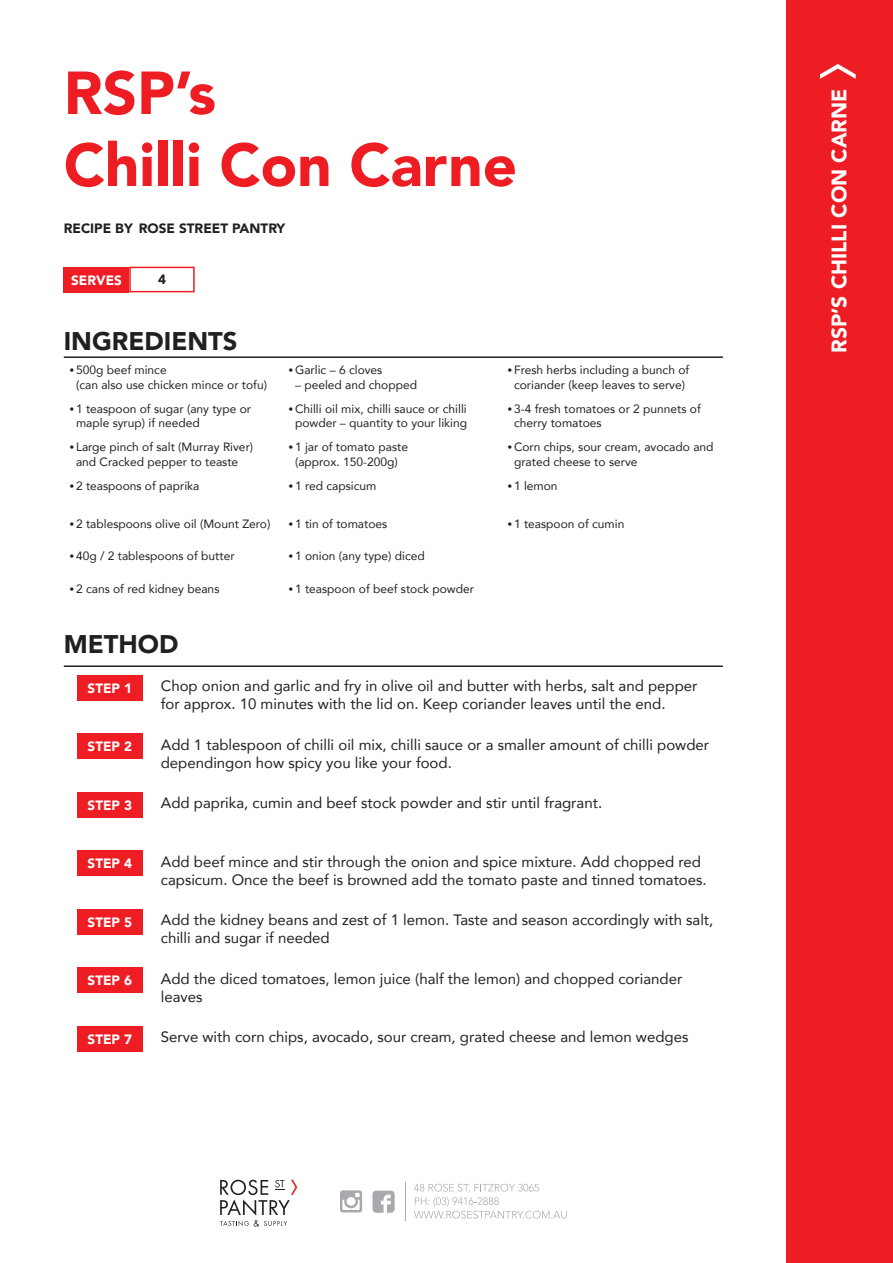
<style>
.page{position:relative;width:893px;height:1263px;background:#fff}
.page>*{position:absolute;margin:0;border:0;box-sizing:border-box;transform-origin:0 0}
.t1{font:900 60px/72px "Avenir";color:#ee1d23}
.t2{font:900 25.5px "Avenir";color:#231f20}
.t3{font:900 21px "Avenir";color:#fff}
.t4{font:15px/18px "Avenir";color:#231f20}
.t5{font:900 13.5px "Avenir";color:#fff}
.t6{font:900 13.5px "Avenir";color:#231f20}
.t7{font:12px/14.4px "Avenir";color:#231f20}
.s1{font-family:"N Haas Grotesk DS Pro 65 Md"}
</style>
<div class="page">
<div style="left:787px;top:0;width:106px;height:1263px;background:#ee1d23"></div>
<svg style="left:820px;top:64px;width:36px;height:15px"></svg>
<svg style="left:220px;top:1180px;width:77px;height:47px"></svg>
<svg style="left:414px;top:1184px;width:153px;height:34px"></svg>
<svg style="left:372px;top:1190px;width:23px;height:23px"></svg>
<hr style="left:405px;top:1182px;width:1px;height:39px;background:#a8a9ad">
<svg style="left:340px;top:1190px;width:22px;height:22px"></svg>
<svg style="left:129px;top:267px;width:66px;height:25px"></svg>
<div style="left:64px;top:267px;width:65px;height:25px;background:#ee1d23"></div>
<hr style="left:64px;top:356px;width:659px;height:2px;background:#231f20">
<hr style="left:64px;top:665px;width:659px;height:2px;background:#231f20">
<div style="left:77px;top:675px;width:65px;height:25px;background:#ee1d23"></div>
<div style="left:77px;top:733px;width:65px;height:26px;background:#ee1d23"></div>
<div style="left:77px;top:792px;width:65px;height:25px;background:#ee1d23"></div>
<div style="left:77px;top:850px;width:65px;height:26px;background:#ee1d23"></div>
<div style="left:77px;top:909px;width:65px;height:25px;background:#ee1d23"></div>
<div style="left:77px;top:967px;width:65px;height:26px;background:#ee1d23"></div>
<div style="left:77px;top:1026px;width:65px;height:25px;background:#ee1d23"></div>
<h1 class="t1" style="left:64px;top:56px;width:455px">RSP’s<br>Chilli Con Carne</h1>
<p class="t6" style="left:64px;top:217px;width:70px">RECIPE BY</p>
<p class="t6" style="left:139px;top:217px;width:148px">ROSE STREET PANTRY</p>
<p class="t5" style="left:71px;top:268px;width:52px">SERVES</p>
<p class="t6" style="left:158px;top:268px;width:9px">4</p>
<h2 class="t2" style="left:64px;top:320px;width:175px">INGREDIENTS</h2>
<p class="t7" style="left:76px;top:363px;width:193px;text-indent:-6px"><span class="s1">•</span> 500g beef mince<br>(can also use chicken mince or tofu)</p>
<p class="t7" style="left:289px;top:363px;width:95px"><span class="s1">•</span> Garlic – 6 cloves</p>
<p class="t7" style="left:295px;top:377px;width:124px">– peeled and chopped</p>
<p class="t7" style="left:508px;top:363px;width:183px;text-align:center"><span class="s1">•</span> Fresh herbs including a bunch of coriander (keep leaves to serve)</p>
<p class="t7" style="left:76px;top:401px;width:177px;text-indent:-6px"><span class="s1">•</span> 1 teaspoon of sugar (any type or maple syrup) if needed</p>
<p class="t7" style="left:289px;top:401px;width:180px;text-align:center"><span class="s1">•</span> Chilli oil mix, chilli sauce or chilli powder – quantity to your liking</p>
<p class="t7" style="left:514px;top:401px;width:188px;text-indent:-6px"><span class="s1">•</span> 3-4 fresh tomatoes or 2 punnets of cherry tomatoes</p>
<p class="t7" style="left:76px;top:439px;width:179px;text-indent:-6px"><span class="s1">•</span> Large pinch of salt (Murray River) and Cracked pepper to teaste</p>
<p class="t7" style="left:289px;top:439px;width:121px;text-align:center"><span class="s1">•</span> 1 jar of tomato paste (approx. 150-200g)</p>
<p class="t7" style="left:514px;top:439px;width:201px;text-indent:-6px"><span class="s1">•</span> Corn chips, sour cream, avocado and grated cheese to serve</p>
<p class="t7" style="left:70px;top:478px;width:131px"><span class="s1">•</span> 2 teaspoons of paprika</p>
<p class="t7" style="left:289px;top:478px;width:89px"><span class="s1">•</span> 1 red capsicum</p>
<p class="t7" style="left:508px;top:478px;width:51px"><span class="s1">•</span> 1 lemon</p>
<p class="t7" style="left:70px;top:516px;width:202px"><span class="s1">•</span> 2 tablespoons olive oil (Mount Zero)</p>
<p class="t7" style="left:289px;top:516px;width:100px"><span class="s1">•</span> 1 tin of tomatoes</p>
<p class="t7" style="left:508px;top:516px;width:118px"><span class="s1">•</span> 1 teaspoon of cumin</p>
<p class="t7" style="left:70px;top:548px;width:166px"><span class="s1">•</span> 40g / 2 tablespoons of butter</p>
<p class="t7" style="left:289px;top:548px;width:138px"><span class="s1">•</span> 1 onion (any type) diced</p>
<p class="t7" style="left:70px;top:581px;width:151px"><span class="s1">•</span> 2 cans of red kidney beans</p>
<p class="t7" style="left:289px;top:581px;width:187px"><span class="s1">•</span> 1 teaspoon of beef stock powder</p>
<h2 class="t2" style="left:64px;top:622px;width:116px">METHOD</h2>
<p class="t5" style="left:88px;top:676px;width:46px">STEP 1</p>
<p class="t4" style="left:161px;top:677px;width:538px">Chop onion and garlic and fry in olive oil and butter with herbs, salt and pepper for approx. 10 minutes with the lid on. Keep coriander leaves until the end.</p>
<p class="t5" style="left:88px;top:735px;width:46px">STEP 2</p>
<p class="t4" style="left:161px;top:735px;width:550px">Add 1 tablespoon of chilli oil mix, chilli sauce or a smaller amount of chilli powder dependingon how spicy you like your food.</p>
<p class="t5" style="left:88px;top:793px;width:46px">STEP 3</p>
<p class="t4" style="left:161px;top:794px;width:443px">Add paprika, cumin and beef stock powder and stir until fragrant.</p>
<p class="t5" style="left:88px;top:852px;width:46px">STEP 4</p>
<p class="t4" style="left:161px;top:852px;width:547px">Add beef mince and stir through the onion and spice mixture. Add chopped red capsicum. Once the beef is browned add the tomato paste and tinned tomatoes.</p>
<p class="t5" style="left:88px;top:910px;width:46px">STEP 5</p>
<p class="t4" style="left:161px;top:911px;width:554px">Add the kidney beans and zest of 1 lemon. Taste and season accordingly with salt, chilli and sugar if needed</p>
<p class="t5" style="left:88px;top:969px;width:46px">STEP 6</p>
<p class="t4" style="left:161px;top:969px;width:523px">Add the diced tomatoes, lemon juice (half the lemon) and chopped coriander leaves</p>
<p class="t5" style="left:88px;top:1027px;width:46px">STEP 7</p>
<p class="t4" style="left:161px;top:1028px;width:529px">Serve with corn chips, avocado, sour cream, grated cheese and lemon wedges</p>
<h3 class="t3" style="left:821px;top:353px;width:265px;rotate:-90deg">RSP’S CHILLI CON CARNE</h3>
</div>
